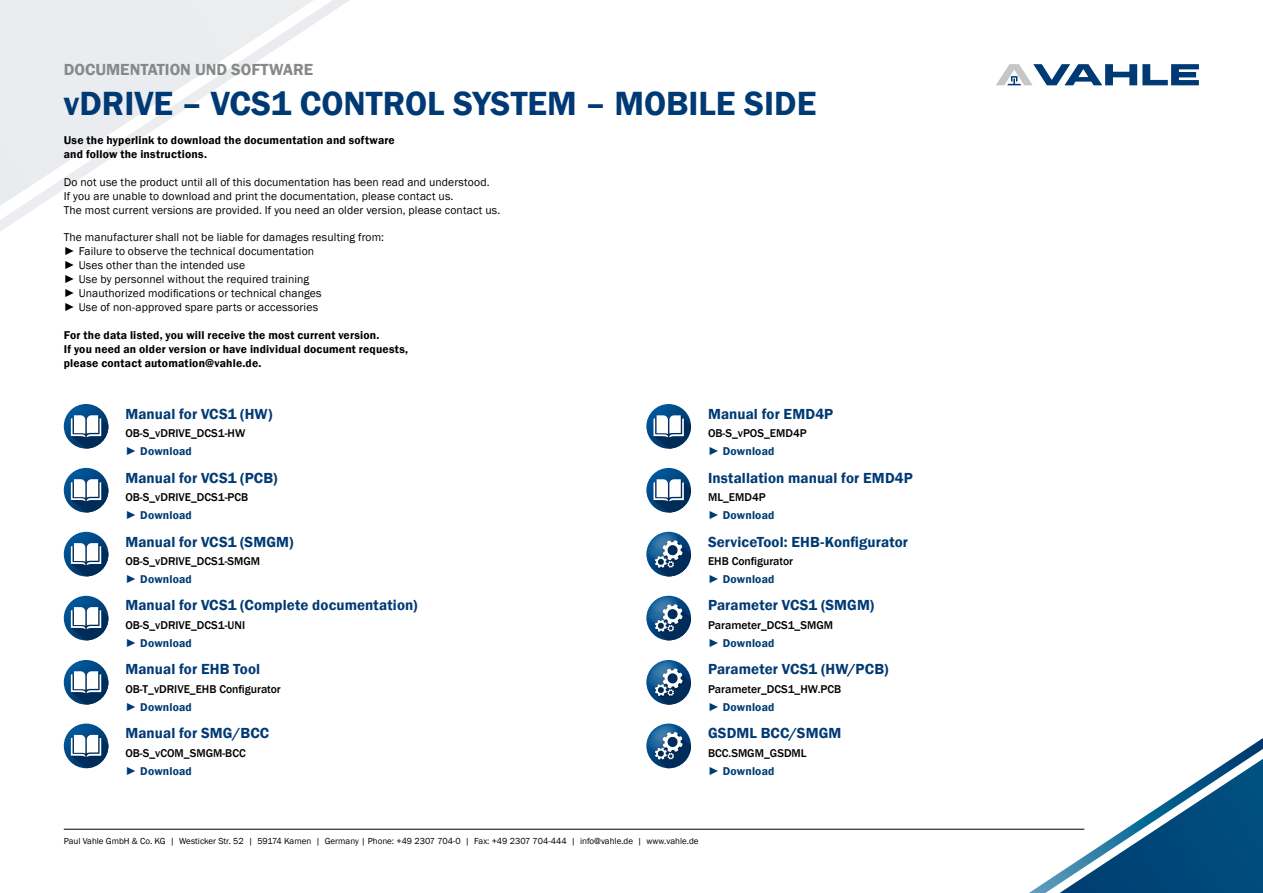
<style>
.page{position:relative;width:1263px;height:893px;background:#fff}
.page>*{position:absolute;margin:0;border:0;box-sizing:border-box;transform-origin:0 0}
.t1{font:600 34.5px "Franklin Gothic";color:#003a74}
.t2{font:600 16.5px "Franklin Gothic";color:#878988}
.t3{font:600 15px "Franklin Gothic";letter-spacing:.005em;color:#003a74}
.t4{font:11.7px/14px "Franklin Gothic";letter-spacing:.01em;color:#000}
.t5{font:500 11.7px/18.1px "Franklin Gothic";color:#000}
.t6{font:600 11.7px/14px "Franklin Gothic";letter-spacing:.015em;color:#000}
.t7{font:9px "Franklin Gothic";color:#000}
.s1{font-weight:400;color:#003a74}
.s2{font-weight:600;color:#003a74}
</style>
<div class="page">
<svg style="left:996px;top:85px;width:203px;height:1px"></svg>
<svg style="left:996px;top:64px;width:203px;height:21px"></svg>
<hr style="left:64px;top:829px;width:1020px;height:1px;background:#000">
<svg style="left:1029px;top:738px;width:234px;height:155px"></svg>
<svg style="left:0;top:0;width:350px;height:231px"></svg>
<svg style="left:64px;top:468px;width:44px;height:44px"></svg>
<svg style="left:71px;top:479px;width:37px;height:33px"></svg>
<svg style="left:64px;top:532px;width:44px;height:44px"></svg>
<svg style="left:71px;top:543px;width:37px;height:33px"></svg>
<svg style="left:64px;top:404px;width:44px;height:45px"></svg>
<svg style="left:71px;top:415px;width:37px;height:34px"></svg>
<svg style="left:64px;top:596px;width:44px;height:44px"></svg>
<svg style="left:71px;top:607px;width:37px;height:33px"></svg>
<svg style="left:64px;top:660px;width:44px;height:45px"></svg>
<svg style="left:71px;top:671px;width:37px;height:33px"></svg>
<svg style="left:64px;top:724px;width:44px;height:44px"></svg>
<svg style="left:71px;top:735px;width:37px;height:33px"></svg>
<svg style="left:646px;top:532px;width:45px;height:44px"></svg>
<svg style="left:646px;top:404px;width:45px;height:45px"></svg>
<svg style="left:653px;top:415px;width:38px;height:34px"></svg>
<svg style="left:646px;top:468px;width:45px;height:45px"></svg>
<svg style="left:653px;top:479px;width:38px;height:33px"></svg>
<svg style="left:646px;top:596px;width:45px;height:44px"></svg>
<svg style="left:646px;top:660px;width:45px;height:45px"></svg>
<svg style="left:646px;top:724px;width:45px;height:44px"></svg>
<h2 class="t2" style="left:64px;top:60px;width:251px">DOCUMENTATION UND SOFTWARE</h2>
<h1 class="t1" style="left:64px;top:82px;width:754px">vDRIVE – VCS1 CONTROL SYSTEM – MOBILE SIDE</h1>
<p class="t6" style="left:64px;top:133px;width:333px">Use the hyperlink to download the documentation and software and follow the instructions.</p>
<p class="t4" style="left:64px;top:175px;width:438px">Do not use the product until all of this documentation has been read and understood.<br>If you are unable to download and print the documentation, please contact us.<br>The most current versions are provided. If you need an older version, please contact us.</p>
<p class="t4" style="left:64px;top:231px;width:322px">The manufacturer shall not be liable for damages resulting from: ► Failure to observe the technical documentation<br>► Uses other than the intended use<br>► Use by personnel without the required training<br>► Unauthorized modifications or technical changes<br>► Use of non-approved spare parts or accessories</p>
<p class="t6" style="left:64px;top:328px;width:346px">For the data listed, you will receive the most current version.<br>If you need an older version or have individual document requests, please contact automation@vahle.de.</p>
<p class="t3" style="left:125px;top:404px;width:148px">Manual for VCS1 (HW)</p>
<p class="t5" style="left:125px;top:424px;width:121px">OB-S_vDRIVE_DCS1-HW <span class="s1">►</span> <span class="s2">Download</span></p>
<p class="t3" style="left:125px;top:468px;width:154px">Manual for VCS1 (PCB)</p>
<p class="t5" style="left:125px;top:488px;width:124px">OB-S_vDRIVE_DCS1-PCB <span class="s1">►</span> <span class="s2">Download</span></p>
<p class="t3" style="left:125px;top:532px;width:170px">Manual for VCS1 (SMGM)</p>
<p class="t5" style="left:125px;top:552px;width:136px">OB-S_vDRIVE_DCS1-SMGM <span class="s1">►</span> <span class="s2">Download</span></p>
<p class="t3" style="left:125px;top:596px;width:293px">Manual for VCS1 (Complete documentation)</p>
<p class="t5" style="left:125px;top:616px;width:121px">OB-S_vDRIVE_DCS1-UNI <span class="s1">►</span> <span class="s2">Download</span></p>
<p class="t3" style="left:125px;top:660px;width:136px">Manual for EHB Tool</p>
<p class="t5" style="left:125px;top:680px;width:157px">OB-T_vDRIVE_EHB Configurator <span class="s1">►</span> <span class="s2">Download</span></p>
<p class="t3" style="left:125px;top:724px;width:145px">Manual for SMG/BCC</p>
<p class="t5" style="left:125px;top:744px;width:122px">OB-S_vCOM_SMGM-BCC <span class="s1">►</span> <span class="s2">Download</span></p>
<p class="t3" style="left:708px;top:404px;width:127px">Manual for EMD4P</p>
<p class="t5" style="left:708px;top:424px;width:100px">OB-S_vPOS_EMD4P <span class="s1">►</span> <span class="s2">Download</span></p>
<p class="t3" style="left:708px;top:468px;width:206px">Installation manual for EMD4P</p>
<p class="t5" style="left:708px;top:488px;width:68px">ML_EMD4P <span class="s1">►</span> <span class="s2">Download</span></p>
<p class="t3" style="left:708px;top:532px;width:202px">ServiceTool: EHB-Konfigurator</p>
<p class="t5" style="left:708px;top:552px;width:87px">EHB Configurator <span class="s1">►</span> <span class="s2">Download</span></p>
<p class="t3" style="left:708px;top:596px;width:168px">Parameter VCS1 (SMGM)</p>
<p class="t5" style="left:708px;top:616px;width:127px">Parameter_DCS1_SMGM <span class="s1">►</span> <span class="s2">Download</span></p>
<p class="t3" style="left:708px;top:660px;width:182px">Parameter VCS1 (HW/PCB)</p>
<p class="t5" style="left:708px;top:680px;width:135px">Parameter_DCS1_HW.PCB <span class="s1">►</span> <span class="s2">Download</span></p>
<p class="t3" style="left:708px;top:724px;width:135px">GSDML BCC/SMGM</p>
<p class="t5" style="left:708px;top:744px;width:100px">BCC.SMGM_GSDML <span class="s1">►</span> <span class="s2">Download</span></p>
<p class="t7" style="left:64px;top:835px;width:636px">Paul Vahle GmbH &amp; Co. KG | Westicker Str. 52 | 59174 Kamen | Germany | Phone: +49 2307 704-0 | Fax: +49 2307 704-444 | info@vahle.de | www.vahle.de</p>
</div>
